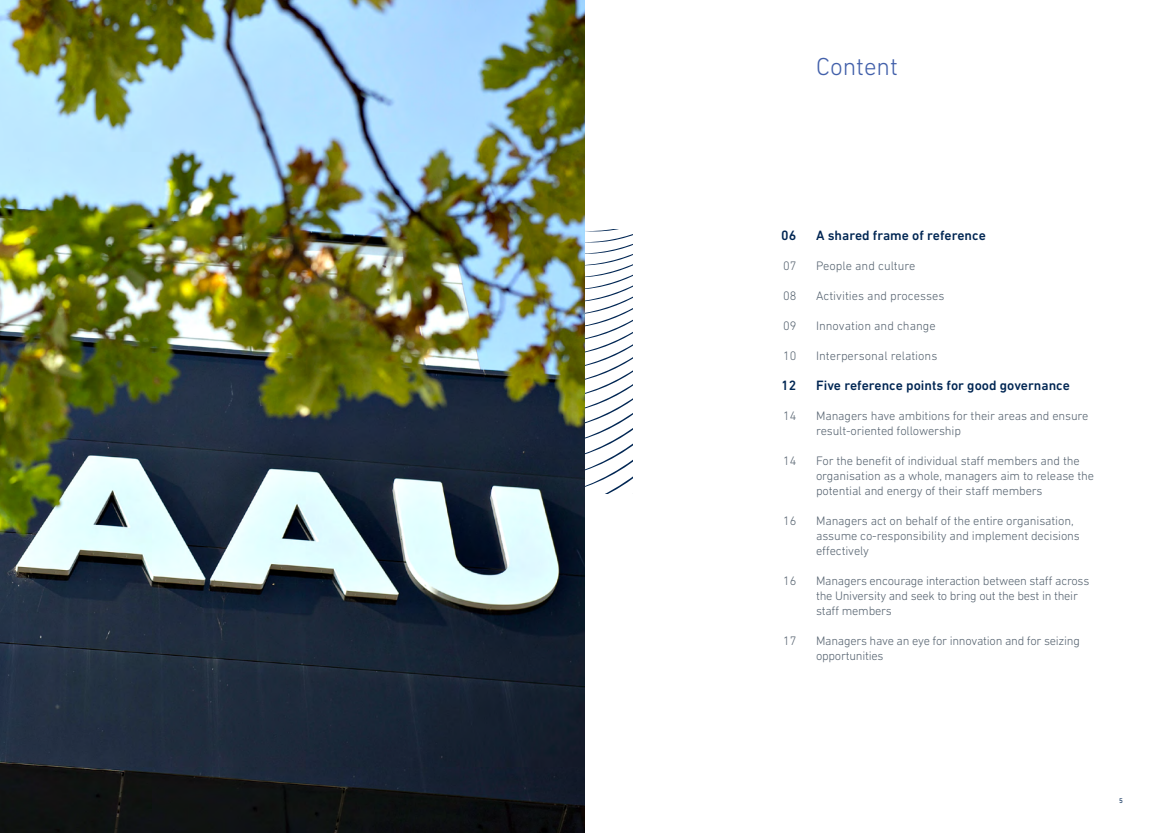
<style>
.page{position:relative;width:1170px;height:833px;background:#fff}
.page>*{position:absolute;margin:0;border:0;box-sizing:border-box;transform-origin:0 0}
.t1{font:300 25px "DIN Next LT Pro";color:#4260aa}
.t2{font:500 13.75px "DIN Next LT Pro";color:#002653}
.t3{font:300 12.5px/15px "DIN Next LT Pro";letter-spacing:-.01em;color:#54616e}
.t4{font:6.88px "DIN Next LT Pro";color:#002653}
</style>
<div class="page">
<svg style="left:585px;top:230px;width:47px;height:263px"></svg>
<img style="left:0;top:0;width:585px;height:833px">
<h1 class="t1" style="left:816px;top:52px;width:83px">Content</h1>
<p class="t2" style="left:781px;top:227px;width:17px">06</p>
<p class="t3" style="left:783px;top:258px;width:15px">07</p>
<p class="t3" style="left:783px;top:288px;width:15px">08</p>
<p class="t3" style="left:783px;top:318px;width:15px">09</p>
<p class="t3" style="left:783px;top:348px;width:15px">10</p>
<p class="t2" style="left:781px;top:377px;width:17px">12</p>
<p class="t3" style="left:783px;top:408px;width:15px">14</p>
<p class="t3" style="left:783px;top:453px;width:15px">14</p>
<p class="t3" style="left:783px;top:513px;width:15px">16</p>
<p class="t3" style="left:783px;top:573px;width:15px">16</p>
<p class="t3" style="left:783px;top:633px;width:15px">17</p>
<p class="t2" style="left:816px;top:227px;width:171px">A shared frame of reference</p>
<p class="t3" style="left:816px;top:258px;width:101px">People and culture</p>
<p class="t3" style="left:816px;top:288px;width:130px">Activities and processes</p>
<p class="t3" style="left:816px;top:318px;width:121px">Innovation and change</p>
<p class="t3" style="left:816px;top:348px;width:123px">Interpersonal relations</p>
<p class="t2" style="left:816px;top:377px;width:255px">Five reference points for good governance</p>
<p class="t3" style="left:816px;top:408px;width:274px">Managers have ambitions for their areas and ensure result-oriented followership</p>
<p class="t3" style="left:816px;top:453px;width:279px">For the benefit of individual staff members and the organisation as a whole, managers aim to release the potential and energy of their staff members</p>
<p class="t3" style="left:816px;top:513px;width:265px">Managers act on behalf of the entire organisation, assume co-responsibility and implement decisions effectively</p>
<p class="t3" style="left:816px;top:573px;width:275px">Managers encourage interaction between staff across the University and seek to bring out the best in their staff members</p>
<p class="t3" style="left:816px;top:633px;width:265px">Managers have an eye for innovation and for seizing opportunities</p>
<p class="t4" style="left:1119px;top:796px;width:5px">5</p>
</div>
